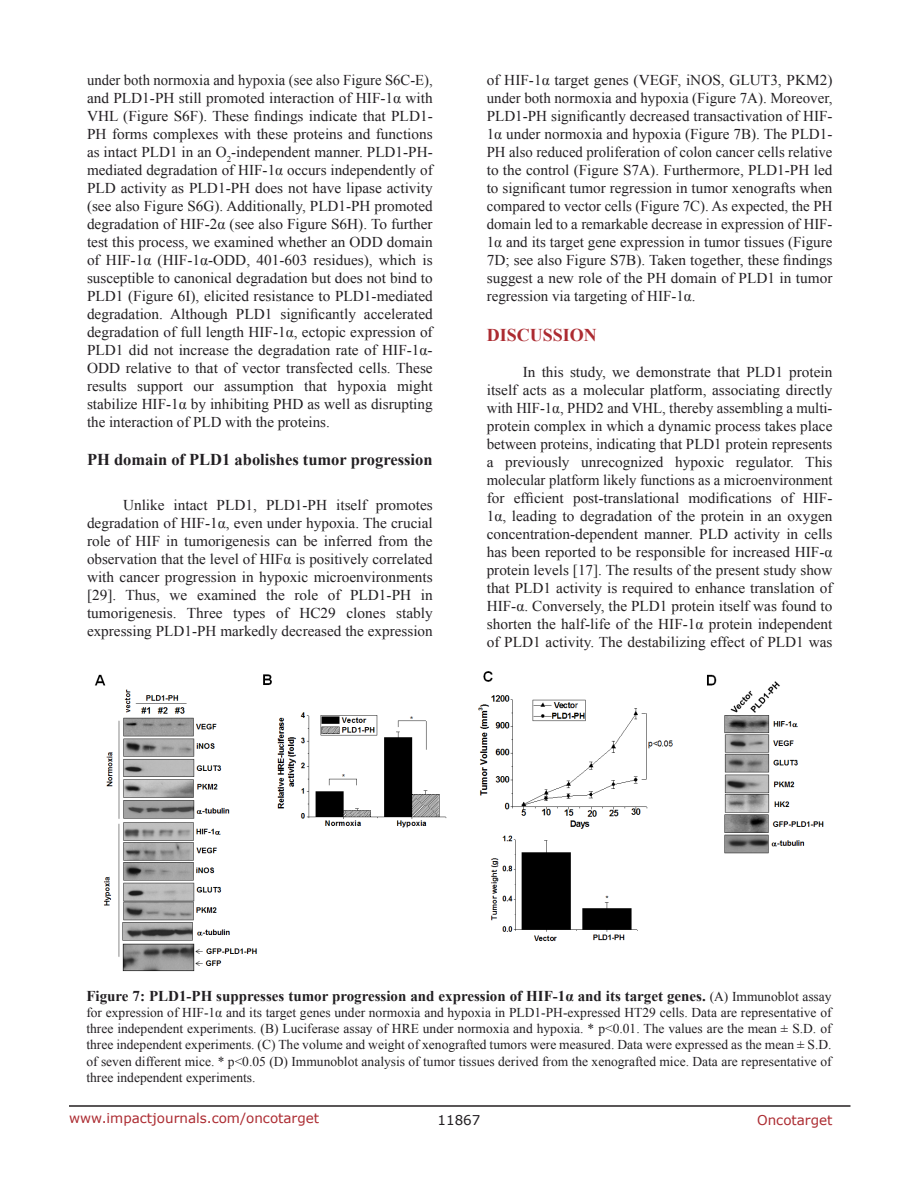
<style>
.page{position:relative;width:918px;height:1188px;background:#fff}
.page>*{position:absolute;margin:0;border:0;box-sizing:border-box;transform-origin:0 0}
.Heading{font:700 18px "Times New Roman";color:#ac2b31}
.SubHeading{font:700 16.5px "Times New Roman";color:#221f22}
.BodyText{font:15px/18px "Times New Roman";color:#221f22;text-align:justify}
.FigureText{font:700 15px "Times New Roman";color:#221f22}
.FigureText-2{font:13.5px/16.2px "Times New Roman";color:#221f22;text-align:justify}
.t1{font:13.5px "Verdana";color:#ac2b31}
.t2{font:13.5px "Verdana";color:#221f22}
.s1{color:#231f20}
.s2{font-weight:400;font-size:13.5px}
</style>
<div class="page">
<hr style="left:69px;top:1105px;width:781px;height:2px;background:#231f20">
<img style="left:94px;top:671px;width:730px;height:301px">
<p class="BodyText" style="left:87px;top:71px;width:347px">under both normoxia and hypoxia (see also Figure S6C-E), and PLD1-PH still promoted interaction of HIF-1α with VHL (Figure S6F). These findings indicate that PLD1- PH forms complexes with these proteins and functions as intact PLD1 in an O<sub>2</sub>-independent manner. PLD1-PH&shy;mediated degradation of HIF-1α occurs independently of PLD activity as PLD1-PH does not have lipase activity (see also Figure S6G). Additionally, PLD1-PH promoted degradation of HIF-2α (see also Figure S6H). To further test this process, we examined whether an ODD domain of HIF-1α (HIF-1α-ODD, 401-603 residues), which is susceptible to canonical degradation but does not bind to PLD1 (Figure 6I), elicited resistance to PLD1-mediated degradation. Although PLD1 significantly accelerated degradation of full length HIF-1α, ectopic expression of PLD1 did not increase the degradation rate of HIF-1α-ODD relative to that of vector transfected cells. These results support our assumption that hypoxia might stabilize HIF-1α by inhibiting PHD as well as disrupting the interaction of PLD with the proteins.</p>
<p class="SubHeading" style="left:87px;top:448px;width:347px">PH domain of PLD1 abolishes tumor progression</p>
<p class="BodyText" style="left:87px;top:496px;width:347px;text-indent:36px">Unlike intact PLD1, PLD1-PH itself promotes degradation of HIF-1α, even under hypoxia. The crucial role of HIF in tumorigenesis can be inferred from the observation that the level of HIFα is positively correlated with cancer progression in hypoxic microenvironments [29]. Thus, we examined the role of PLD1-PH in tumorigenesis. Three types of HC29 clones stably expressing PLD1-PH markedly decreased the expression</p>
<p class="BodyText" style="left:487px;top:71px;width:347px">of HIF-1α target genes (VEGF, iNOS, GLUT3, PKM2) under both normoxia and hypoxia (Figure 7A). Moreover, PLD1-PH significantly decreased transactivation of HIF-1α under normoxia and hypoxia (Figure 7B). The PLD1- PH also reduced proliferation of colon cancer cells relative to the control (Figure S7A). Furthermore, PLD1-PH led to significant tumor regression in tumor xenografts when compared to vector cells (Figure 7C). As expected, the PH domain led to a remarkable decrease in expression of HIF-1α and its target gene expression in tumor tissues (Figure 7D; see also Figure S7B). Taken together, these findings suggest a new role of the PH domain of PLD1 in tumor regression via targeting of HIF-1α.</p>
<p class="Heading" style="left:487px;top:323px;width:112px">DISCUSSION</p>
<p class="BodyText" style="left:487px;top:363px;width:347px;text-indent:36px">In this study, we demonstrate that PLD1 protein itself acts as a molecular platform, associating directly with HIF-1α, PHD2 and VHL, thereby assembling a multi&shy;protein complex in which a dynamic process takes place between proteins, indicating that PLD1 protein represents a previously unrecognized hypoxic regulator. This molecular platform likely functions as a microenvironment for efficient post-translational modifications of HIF-1α, leading to degradation of the protein in an oxygen concentration-dependent manner. PLD activity in cells has been reported to be responsible for increased HIF-α protein levels [17]<span class="s1">. The results of the present study show that PLD1 activity is required to enhance</span> translation of HIF-α. <span class="s1">Conversely, the PLD1 protein itself was found to shorten the half-life of the HIF-1</span>α <span class="s1">protein independent of PLD1 activity. The destabilizing effect of PLD1 was</span></p>
<p class="FigureText" style="left:86px;top:985px;width:747px">Figure 7: PLD1-PH suppresses tumor progression and expression of HIF-1α and its target genes. <span class="s2">(A) Immunoblot assay</span></p>
<p class="FigureText-2" style="left:86px;top:1004px;width:747px">for expression of HIF-1α and its target genes under normoxia and hypoxia in PLD1-PH-expressed HT29 cells. Data are representative of three independent experiments. (B) Luciferase assay of HRE under normoxia and hypoxia. * p&lt;0.01. The values are the mean ± S.D. of three independent experiments. (C) The volume and weight of xenografted tumors were measured. Data were expressed as the mean ± S.D. of seven different mice. * p&lt;0.05 (D) Immunoblot analysis of tumor tissues derived from the xenografted mice. Data are representative of three independent experiments.</p>
<p class="t1" style="left:69px;top:1109px;width:252px">www.impactjournals.com/oncotarget</p>
<p class="t2" style="left:438px;top:1111px;width:44px">11867</p>
<p class="t1" style="left:757px;top:1111px;width:77px">Oncotarget</p>
</div>
